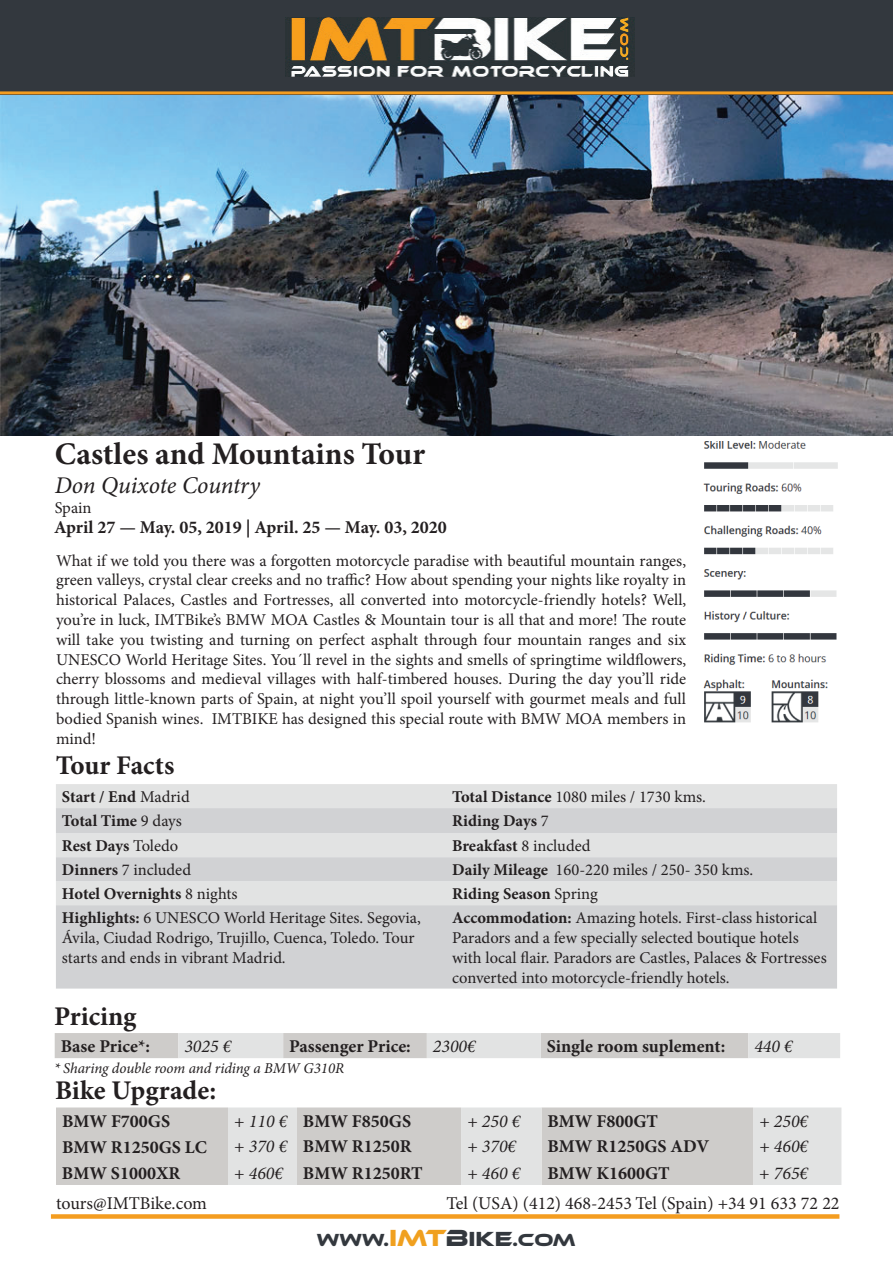
<style>
.page{position:relative;width:893px;height:1263px;background:#fff}
.page>*{position:absolute;margin:0;border:0;box-sizing:border-box;transform-origin:0 0}
.t1{font:700 31.5px "Minion Pro";color:#231f20}
.t2{font:700 27px "Minion Pro";color:#231f20}
.t3{font:italic 24px "Minion Pro";letter-spacing:-.01em;color:#231f20}
.t4{font:700 18px "Minion Pro";color:#231f20}
.t5{font:18px "Minion Pro";color:#231f20}
.t6{font:italic 18px "Minion Pro";color:#231f20}
.t7{font:18px "Ethnocentric Rg";color:#33383e}
.t8{font:16.5px/19.8px "Minion Pro";color:#231f20}
.t9{font:700 16.5px "Minion Pro";color:#231f20}
.t10{font:italic 15px "Minion Pro";letter-spacing:-.005em;color:#231f20}
.s1{font-weight:400}
.s2{font-weight:700}
.s3{font-weight:400;font-style:italic}
.s4{font-size:24px;color:#f0a01f}
.s5{font-size:24px}
.s6{font-size:21px}
</style>
<div class="page">
<div style="left:56px;top:784px;width:781px;height:73px;background:#e2e3e3"></div>
<div style="left:56px;top:808px;width:781px;height:25px;background:#d1d2d4"></div>
<svg style="left:56px;top:857px;width:781px;height:131px;background:#d4d5d6"></svg>
<div style="left:0;top:0;width:893px;height:94px;background:#33383e"></div>
<hr style="left:0;top:91px;width:893px;height:3px;background:#f49d20">
<div style="left:51px;top:1214px;width:788px;height:5px;background:#f49d20"></div>
<svg style="left:55px;top:1033px;width:785px;height:25px;background:#d6d5d4"></svg>
<img style="left:703px;top:441px;width:135px;height:282px">
<img style="left:286px;top:18px;width:348px;height:58px">
<div style="left:56px;top:1107px;width:172px;height:78px;background:#ceccca"></div>
<svg style="left:228px;top:1107px;width:613px;height:78px;background:#d6d5d3"></svg>
<img style="left:0;top:95px;width:893px;height:340px">
<h1 class="t1" style="left:55px;top:432px;width:372px">Castles and Mountains Tour</h1>
<h3 class="t3" style="left:55px;top:469px;width:207px">Don Quixote Country</h3>
<p class="t8" style="left:55px;top:498px;width:38px">Spain</p>
<p class="t8" style="left:56px;top:550px;width:632px;text-align:justify">What if we told you there was a forgotten motorcycle paradise with beautiful mountain ranges, green valleys, crystal clear creeks and no traffic? How about spending your nights like royalty in historical Palaces, Castles and Fortresses, all converted into motorcycle-friendly hotels? Well, you’re in luck, IMTBike’s BMW MOA Castles &amp; Mountain tour is all that and more! The route will take you twisting and turning on perfect asphalt through four mountain ranges and six UNESCO World Heritage Sites. You´ll revel in the sights and smells of springtime wildflowers, cherry blossoms and medieval villages with half-timbered houses. During the day you’ll ride through little-known parts of Spain, at night you’ll spoil yourself with gourmet meals and full bodied Spanish wines. IMTBIKE has designed this special route with BMW MOA members in mind!</p>
<p class="t4" style="left:54px;top:515px;width:394px">April 27 — May. 05, 2019 | April. 25 — May. 03, 2020</p>
<h2 class="t2" style="left:56px;top:746px;width:120px">Tour Facts</h2>
<p class="t9" style="left:62px;top:785px;width:129px">Start / End <span class="s1">Madrid</span></p>
<p class="t8" style="left:452px;top:787px;width:255px"><span class="s2">Total Distance</span> 1080 miles / 1730 kms.</p>
<p class="t9" style="left:62px;top:809px;width:122px">Total Time <span class="s1">9 days</span></p>
<p class="t9" style="left:452px;top:809px;width:98px">Riding Days <span class="s1">7</span></p>
<p class="t9" style="left:62px;top:834px;width:118px">Rest Days <span class="s1">Toledo</span></p>
<p class="t9" style="left:452px;top:834px;width:140px">Breakfast <span class="s1">8 included</span></p>
<p class="t8" style="left:62px;top:860px;width:131px"><span class="s2">Dinners</span> 7 included</p>
<p class="t8" style="left:452px;top:860px;width:303px"><span class="s2">Daily Mileage</span> 160-220 miles / 250- 350 kms.</p>
<p class="t9" style="left:62px;top:882px;width:177px">Hotel Overnights <span class="s1">8 nights</span></p>
<p class="t9" style="left:452px;top:882px;width:147px">Riding Season <span class="s1">Spring</span></p>
<p class="t8" style="left:62px;top:908px;width:361px"><span class="s2">Highlights:</span> 6 UNESCO World Heritage Sites. Segovia,<br>Ávila, Ciudad Rodrigo, Trujillo, Cuenca, Toledo. Tour starts and ends in vibrant Madrid.</p>
<p class="t8" style="left:452px;top:908px;width:376px"><span class="s2">Accommodation:</span> Amazing hotels. First-class historical Paradors and a few specially selected boutique hotels with local flair. Paradors are Castles, Palaces &amp; Fortresses converted into motorcycle-friendly hotels.</p>
<h2 class="t2" style="left:54px;top:997px;width:84px">Pricing</h2>
<p class="t4" style="left:61px;top:1034px;width:91px">Base Price*:</p>
<p class="t6" style="left:184px;top:1034px;width:49px">3025 €</p>
<p class="t4" style="left:289px;top:1034px;width:188px">Passenger Price: <span class="s3">2300€</span></p>
<p class="t4" style="left:547px;top:1034px;width:180px">Single room suplement:</p>
<p class="t6" style="left:754px;top:1034px;width:40px">440 €</p>
<p class="t10" style="left:54px;top:1057px;width:292px">* Sharing double room and riding a BMW G310R</p>
<h2 class="t2" style="left:55px;top:1071px;width:163px">Bike Upgrade:</h2>
<p class="t4" style="left:62px;top:1108px;width:110px">BMW F700GS</p>
<p class="t4" style="left:234px;top:1108px;width:179px"><span class="s3">+ 110 €</span> BMW F850GS</p>
<p class="t6" style="left:467px;top:1108px;width:55px">+ 250 €</p>
<p class="t4" style="left:547px;top:1108px;width:112px">BMW F800GT</p>
<p class="t6" style="left:759px;top:1108px;width:51px">+ 250€</p>
<p class="t4" style="left:62px;top:1134px;width:147px">BMW R1250GS LC</p>
<p class="t4" style="left:234px;top:1133px;width:179px"><span class="s3">+ 370 €</span> BMW R1250R</p>
<p class="t6" style="left:467px;top:1134px;width:51px">+ 370€</p>
<p class="t4" style="left:547px;top:1133px;width:163px">BMW R1250GS ADV</p>
<p class="t6" style="left:759px;top:1134px;width:51px">+ 460€</p>
<p class="t4" style="left:62px;top:1160px;width:120px">BMW S1000XR</p>
<p class="t4" style="left:234px;top:1160px;width:190px"><span class="s3">+ 460€</span> BMW R1250RT</p>
<p class="t6" style="left:467px;top:1160px;width:55px">+ 460 €</p>
<p class="t4" style="left:547px;top:1160px;width:124px">BMW K1600GT</p>
<p class="t6" style="left:759px;top:1160px;width:51px">+ 765€</p>
<p class="t5" style="left:56px;top:1191px;width:153px">tours@IMTBike.com</p>
<p class="t5" style="left:446px;top:1191px;width:395px">Tel (USA) (412) 468-2453 Tel (Spain) +34 91 633 72 22</p>
<p class="t7" style="left:317px;top:1229px;width:260px">WWW.<span class="s4">IMT</span><span class="s5">B</span><span class="s6">IKE</span>.COM</p>
</div>
